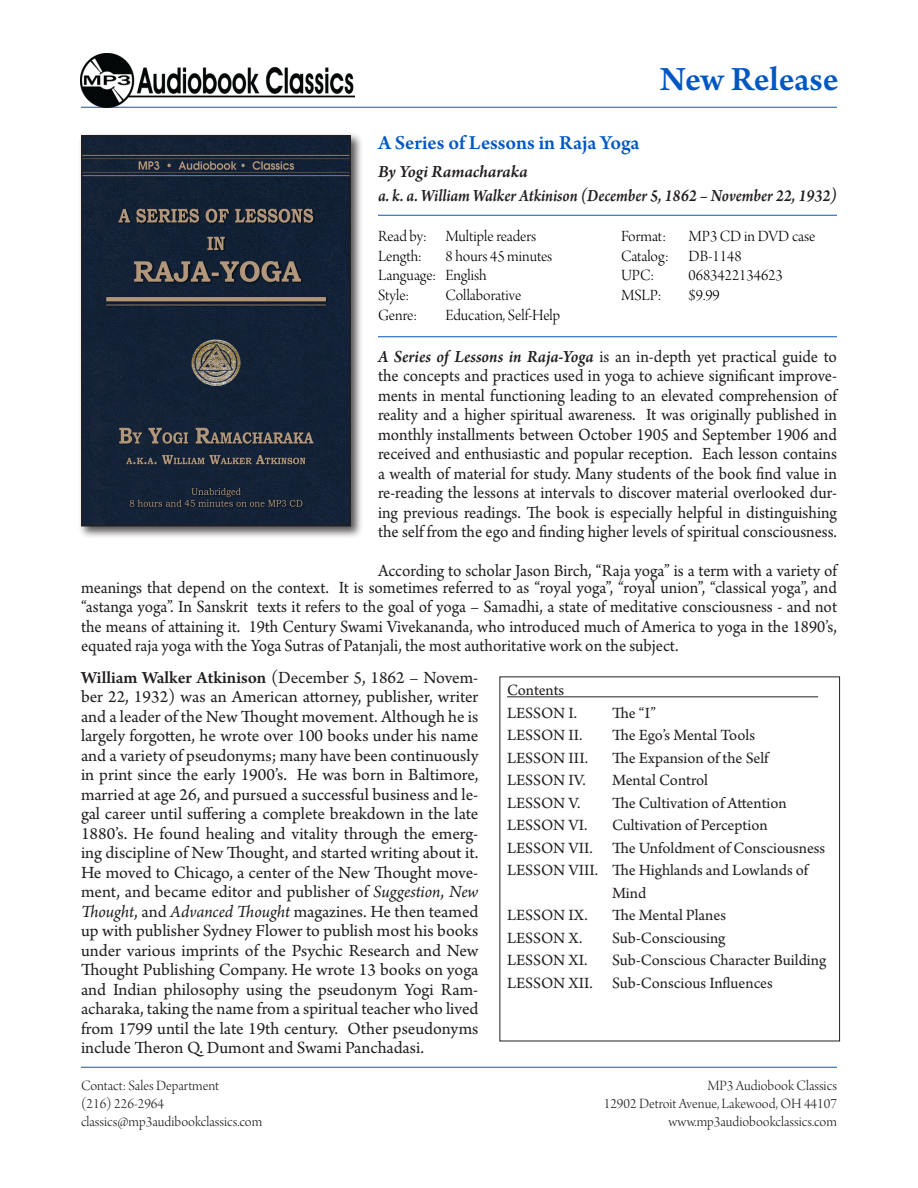
<style>
.page{position:relative;width:918px;height:1188px;background:#fff}
.page>*{position:absolute;margin:0;border:0;box-sizing:border-box;transform-origin:0 0}
.t1{font:600 36px "Arno Pro";letter-spacing:-.005em;color:#0057c2}
.t2{font:600 21px "Arno Pro";color:#0057c2}
.Description{font:18px/19.5px "Arno Pro";color:#231f20;text-align:justify;scale:.95 1}
.Description-2{font:18px/19.5px "Arno Pro";color:#231f20;text-align:justify}
.Description-3{font:italic 600 18px "Arno Pro";letter-spacing:-.005em;color:#231f20;scale:.9 1}
.Description-4{font:italic 600 18px "Arno Pro";letter-spacing:-.005em;color:#231f20}
.Description-5{font:16.5px/22.5px "Arno Pro";color:#231f20}
.Data_table{font:16.5px/19.8px "Arno Pro Light Display";color:#000}
.Data_table_2{font:16.5px/19.8px "Arno Pro Light Display";color:#000}
.Description-6{font:15px "Arno Pro Light Display";color:#231f20}
.s1{font-weight:600;font-style:italic}
.s2{font-weight:600}
.s3{font-style:italic}
</style>
<div class="page">
<hr style="left:507px;top:696px;width:311px;height:1px;background:#231f20">
<hr style="left:378px;top:215px;width:459px;height:1px;background:#0057c2">
<hr style="left:378px;top:336px;width:459px;height:1px;background:#0057c2">
<hr style="left:81px;top:1067px;width:756px;height:1px;background:#0057c2">
<hr style="left:81px;top:107px;width:756px;height:1px;background:#0057c2">
<div style="left:78px;top:132px;width:286px;height:407px;background:#231f20;opacity:.75"></div>
<img style="left:84px;top:138px;width:264px;height:385px">
<div style="left:81px;top:135px;width:270px;height:391px;border:2px solid #231f20"></div>
<img style="left:81px;top:54px;width:274px;height:54px">
<p class="t1" style="left:660px;top:59px;width:180px">New Release</p>
<p class="t2" style="left:378px;top:131px;width:263px">A Series of Lessons in Raja Yoga</p>
<p class="Description-3" style="left:378px;top:185px;width:511px">a. k. a. William Walker Atkinison (December 5, 1862 – November 22, 1932)</p>
<p class="Description-4" style="left:378px;top:161px;width:151px">By Yogi Ramacharaka</p>
<p class="Data_table" style="left:378px;top:227px;width:160px">Read by: Multiple readers<br>Length:</p>
<p class="Data_table" style="left:446px;top:247px;width:108px">8 hours 45 minutes</p>
<p class="Data_table" style="left:378px;top:267px;width:110px">Language: English</p>
<p class="Data_table" style="left:378px;top:287px;width:33px">Style:</p>
<p class="Data_table" style="left:446px;top:287px;width:77px">Collaborative</p>
<p class="Data_table" style="left:378px;top:306px;width:40px">Genre:</p>
<p class="Data_table" style="left:446px;top:306px;width:116px">Education, Self-Help</p>
<p class="Data_table_2" style="left:621px;top:227px;width:196px;text-indent:68px">MP3 CD in DVD case<br>Catalog: DB-1148</p>
<p class="Data_table_2" style="left:621px;top:267px;width:35px">UPC:</p>
<p class="Data_table_2" style="left:689px;top:267px;width:96px">0683422134623</p>
<p class="Data_table_2" style="left:621px;top:287px;width:42px">MSLP:</p>
<p class="Data_table_2" style="left:689px;top:287px;width:33px">$9.99</p>
<p class="Data_table_2" style="left:621px;top:227px;width:47px">Format:</p>
<p class="Description" style="left:378px;top:347px;width:485px"><span class="s1">A Series of Lessons in Raja-Yoga</span> is an in-depth yet practical guide to the concepts and practices used in yoga to achieve significant improve&shy;ments in mental functioning leading to an elevated comprehension of reality and a higher spiritual awareness. It was originally published in monthly installments between October 1905 and September 1906 and received and enthusiastic and popular reception. Each lesson contains a wealth of material for study. Many students of the book find value in re-reading the lessons at intervals to discover material overlooked dur&shy;ing previous readings. The book is especially helpful in distinguishing the self from the ego and finding higher levels of spiritual consciousness.</p>
<p class="Description" style="left:81px;top:563px;width:797px;line-height:16.5px;text-align:right">According to scholar Jason Birch, “Raja yoga” is a term with a variety of<br>meanings that depend on the context. It is sometimes referred to as “royal yoga”, “royal union”, “classical yoga”, and</p>
<p class="Description" style="left:81px;top:598px;width:797px">“astanga yoga”. In Sanskrit texts it refers to the goal of yoga – Samadhi, a state of meditative consciousness - and not the means of attaining it. 19th Century Swami Vivekananda, who introduced much of America to yoga in the 1890’s, equated raja yoga with the Yoga Sutras of Patanjali, the most authoritative work on the subject.</p>
<p class="Description-5" style="left:507px;top:680px;width:72px">Contents<br>LESSON I.</p>
<p class="Description-2" style="left:81px;top:668px;width:399px"><span class="s2">William Walker Atkinison</span> (December 5, 1862 – Novem&shy;ber 22, 1932) was an American attorney, publisher, writer and a leader of the New Thought movement. Although he is largely forgotten, he wrote over 100 books under his name and a variety of pseudonyms; many have been continuously in print since the early 1900’s. He was born in Baltimore, married at age 26, and pursued a successful business and le&shy;gal career until suffering a complete breakdown in the late 1880’s. He found healing and vitality through the emerg&shy;ing discipline of New Thought, and started writing about it.<br>He moved to Chicago, a center of the New Thought move&shy;ment, and became editor and publisher of <span class="s3">Suggestion</span>, <span class="s3">New Thought</span>, and <span class="s3">Advanced Thought</span> magazines. He then teamed up with publisher Sydney Flower to publish most his books under various imprints of the Psychic Research and New Thought Publishing Company. He wrote 13 books on yoga and Indian philosophy using the pseudonym Yogi Ram&shy;acharaka, taking the name from a spiritual teacher who lived from 1799 until the late 19th century. Other pseudonyms include Theron Q. Dumont and Swami Panchadasi.</p>
<p class="Description-5" style="left:612px;top:702px;width:45px">The “I”</p>
<p class="Description-5" style="left:507px;top:725px;width:77px">LESSON II.</p>
<p class="Description-5" style="left:612px;top:725px;width:145px">The Ego’s Mental Tools</p>
<p class="Description-5" style="left:507px;top:747px;width:83px">LESSON III.</p>
<p class="Description-5" style="left:612px;top:747px;width:158px">The Expansion of the Self</p>
<p class="Description-5" style="left:507px;top:770px;width:80px">LESSON IV.</p>
<p class="Description-5" style="left:612px;top:770px;width:98px">Mental Control</p>
<p class="Description-5" style="left:507px;top:792px;width:75px">LESSON V.</p>
<p class="Description-5" style="left:612px;top:792px;width:176px">The Cultivation of Attention</p>
<p class="Description-5" style="left:507px;top:815px;width:82px">LESSON VI.</p>
<p class="Description-5" style="left:612px;top:815px;width:157px">Cultivation of Perception</p>
<p class="Description-5" style="left:507px;top:837px;width:320px">LESSON VII. The Unfoldment of Consciousness</p>
<p class="Description-5" style="left:612px;top:860px;width:198px;text-indent:-105px">LESSON VIII. The Highlands and Lowlands of<br>Mind</p>
<p class="Description-5" style="left:507px;top:905px;width:83px">LESSON IX.</p>
<p class="Description-5" style="left:612px;top:905px;width:116px">The Mental Planes</p>
<p class="Description-5" style="left:507px;top:927px;width:77px">LESSON X.</p>
<p class="Description-5" style="left:612px;top:927px;width:115px">Sub-Consciousing</p>
<p class="Description-5" style="left:507px;top:950px;width:82px">LESSON XI.</p>
<p class="Description-5" style="left:612px;top:950px;width:216px">Sub-Conscious Character Building</p>
<p class="Description-5" style="left:507px;top:972px;width:267px">LESSON XII. Sub-Conscious Influences</p>
<p class="Description-6" style="left:81px;top:1078px;width:140px">Contact: Sales Department</p>
<p class="Description-6" style="left:81px;top:1096px;width:85px">(216) 226-2964</p>
<p class="Description-6" style="left:81px;top:1114px;width:183px">classics@mp3audibookclassics.com</p>
<p class="Description-6" style="left:707px;top:1078px;width:131px">MP3 Audiobook Classics</p>
<p class="Description-6" style="left:604px;top:1096px;width:235px">12902 Detroit Avenue, Lakewood, OH 44107</p>
<p class="Description-6" style="left:669px;top:1114px;width:170px">www.mp3audiobookclassics.com</p>
</div>
